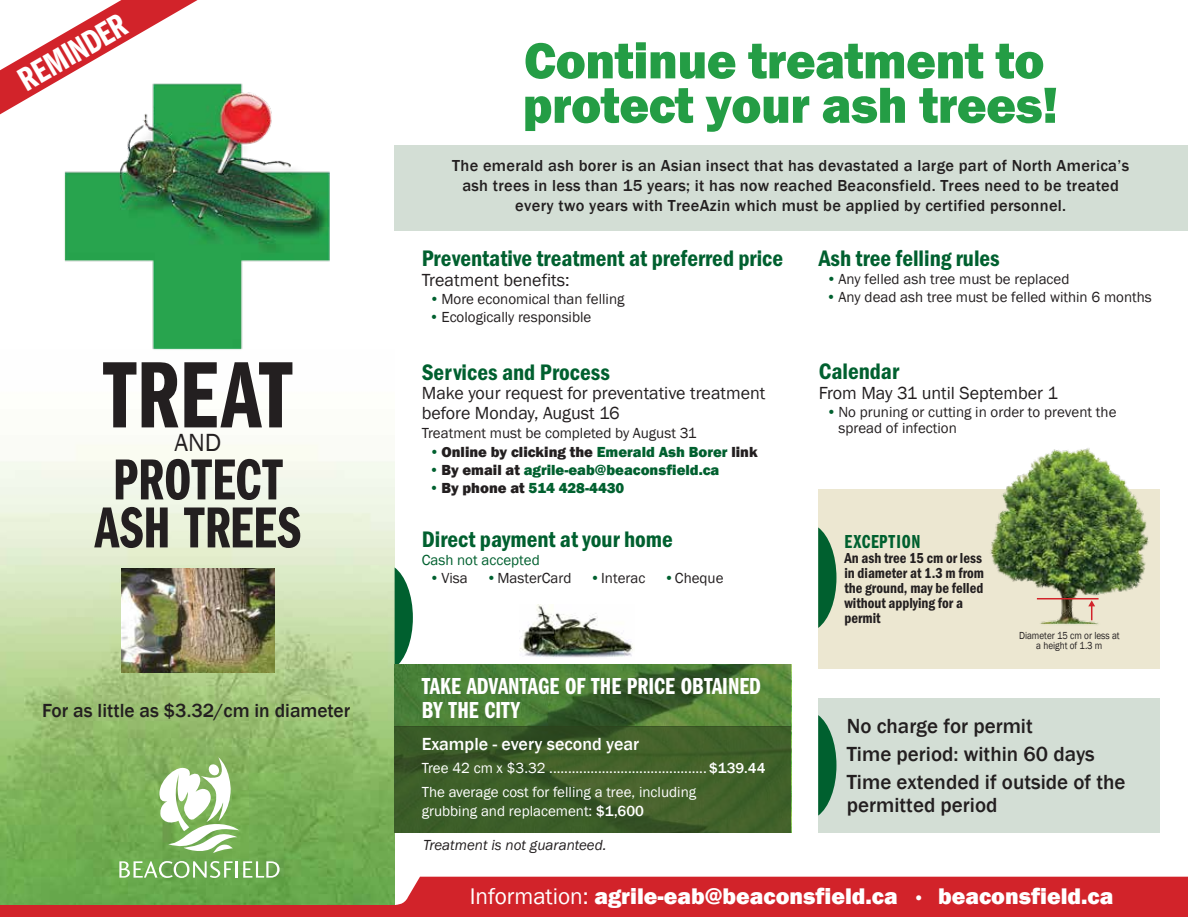
<style>
.page{position:relative;width:1188px;height:917px;background:#fff}
.page>*{position:absolute;margin:0;border:0;box-sizing:border-box;transform-origin:0 0}
.t1{font:97.65px "Franklin Gothic URW Com Dem";color:#231f20;scale:.95 1}
.t2{font:59.85px/48px "Franklin Gothic URW Com Dem";color:#231f20;text-align:center;scale:.95 1}
.t3{font:800 52.5px/44.4px "Franklin Gothic";letter-spacing:-.01em;color:#249d45}
.t4{font:34.5px "Franklin Gothic URW Com Dem";color:#fff}
.t5{font:25.5px "Franklin Gothic";color:#231f20}
.t6{font:24px/24px "Franklin Gothic URW Com Dem";color:#fff}
.t7{font:23.25px "Franklin Gothic URW Con Dem";color:#00602f}
.t8{font:800 23.25px "Franklin Gothic";color:#fff}
.t9{font:500 21px/28.2px "Franklin Gothic";color:#231f20}
.t10{font:500 19.5px "Franklin Gothic";color:#231f20}
.t11{font:19.5px "Franklin Gothic URW Com Dem";letter-spacing:.04em;color:#00602f}
.t12{font:18px/19.5px "Franklin Gothic";color:#231f20}
.t13{font:500 18px "Franklin Gothic";color:#fff}
.t14{font:500 16.35px/19.6px "Franklin Gothic";letter-spacing:.02em;color:#231f20;text-align:center}
.t15{font:15px/16.5px "Franklin Gothic";color:#231f20}
.t16{font:15px/24px "Franklin Gothic";color:#fff}
.t17{font:15px/15px "Franklin Gothic URW Con Dem";color:#231f20}
.t18{font:800 15px "Franklin Gothic";color:#00602f}
.t19{font:800 15px "Franklin Gothic";color:#231f20}
.t20{font:italic 15px "Franklin Gothic";color:#231f20}
.t21{font:15px "Franklin Gothic";color:#00602f}
.t22{font:10.5px/10.5px "Franklin Gothic";letter-spacing:-.005em;color:#231f20;text-align:center;scale:.88 1}
.s1{font-weight:500;color:#00602f}
.s2{color:#00602f}
.s3{font-weight:500}
.s4{color:#231f20}
.s5{font-weight:400}
.s6{font-size:18px}
</style>
<div class="page">
<div style="left:818px;top:698px;width:342px;height:134px;background:#d3ded5"></div>
<div style="left:818px;top:489px;width:342px;height:179px;background:#ece7d1"></div>
<img style="left:0;top:444px;width:395px;height:461px">
<img style="left:64px;top:83px;width:332px;height:267px">
<svg style="left:0;top:0;width:198px;height:114px"></svg>
<img style="left:121px;top:568px;width:154px;height:105px">
<svg style="left:119px;top:757px;width:161px;height:121px"></svg>
<div style="left:0;top:905px;width:400px;height:12px;background:#d2232a"></div>
<div style="left:394px;top:145px;width:794px;height:85px;background:#d3ded5"></div>
<img style="left:520px;top:604px;width:113px;height:54px">
<svg style="left:395px;top:568px;width:18px;height:96px"></svg>
<svg style="left:818px;top:527px;width:18px;height:101px"></svg>
<svg style="left:818px;top:715px;width:18px;height:101px"></svg>
<svg style="left:395px;top:726px;width:396px;height:106px;background:#3d5c28"></svg>
<svg style="left:395px;top:664px;width:396px;height:62px;background:#487734"></svg>
<img style="left:990px;top:448px;width:159px;height:177px">
<div style="left:396px;top:877px;width:792px;height:40px;background:#d2232a"></div>
<hr style="left:1037px;top:598px;width:62px;height:1px;background:#d2232a">
<svg style="left:1088px;top:600px;width:7px;height:20px"></svg>
<h3 class="t4" style="left:9px;top:61px;width:121px;rotate:-30deg">REMINDER</h3>
<h1 class="t1" style="left:103px;top:327px;width:201px">TREAT</h1>
<h3 class="t5" style="left:174px;top:427px;width:48px">AND</h3>
<h2 class="t2" style="left:95px;top:452px;width:218px">PROTECT<br>ASH TREES</h2>
<h3 class="t10" style="left:42px;top:698px;width:310px">For as little as $3.32/cm in diameter</h3>
<h3 class="t3" style="left:523px;top:38px;width:537px">Continue treatment to protect your ash trees!</h3>
<p class="t14" style="left:452px;top:156px;width:678px">The emerald ash borer is an Asian insect that has devastated a large part of North America’s ash trees in less than 15 years; it has now reached Beaconsfield. Trees need to be treated every two years with TreeAzin which must be applied by certified personnel.</p>
<h3 class="t7" style="left:422px;top:243px;width:363px">Preventative treatment at preferred price</h3>
<p class="t12" style="left:422px;top:270px;width:149px">Treatment benefits:</p>
<p class="t15" style="left:429px;top:291px;width:197px"><span class="s1">•</span> More economical than felling</p>
<p class="t15" style="left:429px;top:309px;width:164px"><span class="s1">•</span> Ecologically responsible</p>
<h3 class="t7" style="left:422px;top:356px;width:190px">Services and Process</h3>
<p class="t12" style="left:422px;top:384px;width:345px">Make your request for preventative treatment before Monday, August 16</p>
<p class="t15" style="left:422px;top:425px;width:276px">Treatment must be completed by August 31</p>
<p class="t19" style="left:429px;top:442px;width:330px"><span class="s1">•</span> Online by clicking the <span class="s2">Emerald Ash Borer</span> link</p>
<p class="t18" style="left:429px;top:460px;width:292px"><span class="s3">•</span> <span class="s4">By email at</span> agrile-eab@beaconsfield.ca</p>
<p class="t18" style="left:429px;top:478px;width:197px"><span class="s3">•</span> <span class="s4">By phone at</span> 514 428-4430</p>
<h3 class="t7" style="left:422px;top:523px;width:253px">Direct payment at your home</h3>
<p class="t21" style="left:422px;top:550px;width:119px">Cash not accepted</p>
<p class="t15" style="left:429px;top:570px;width:40px"><span class="s1">•</span> Visa</p>
<p class="t15" style="left:487px;top:570px;width:238px"><span class="s1">•</span>MasterCard <span class="s1">•</span>Interac <span class="s1">•</span>Cheque</p>
<h3 class="t7" style="left:819px;top:242px;width:183px">Ash tree felling rules</h3>
<p class="t15" style="left:826px;top:271px;width:245px"><span class="s1">•</span> Any felled ash tree must be replaced</p>
<p class="t15" style="left:826px;top:289px;width:327px"><span class="s1">•</span> Any dead ash tree must be felled within 6 months</p>
<h3 class="t7" style="left:819px;top:356px;width:82px">Calendar</h3>
<p class="t12" style="left:819px;top:383px;width:241px">From May 31 until September 1</p>
<p class="t15" style="left:838px;top:404px;width:280px;text-indent:-12px"><span class="s1">•</span> No pruning or cutting in order to prevent the spread of infection</p>
<h3 class="t11" style="left:844px;top:528px;width:77px">EXCEPTION</h3>
<p class="t17" style="left:844px;top:550px;width:141px">An ash tree 15 cm or less in diameter at 1.3 m from the ground, may be felled without applying for a permit</p>
<h3 class="t6" style="left:422px;top:672px;width:341px">TAKE ADVANTAGE OF THE PRICE OBTAINED<br>BY THE CITY</h3>
<p class="t13" style="left:422px;top:733px;width:219px">Example - every second year</p>
<p class="t16" style="left:422px;top:756px;width:345px">Tree 42 cm x $3.32 .......................................... <span class="s3">$139.44<br></span>The average cost for felling a tree, including</p>
<p class="t16" style="left:422px;top:799px;width:224px">grubbing and replacement: <span class="s3">$1,600</span></p>
<p class="t20" style="left:423px;top:835px;width:185px">Treatment is not guaranteed.</p>
<p class="t22" style="left:1019px;top:630px;width:116px">Diameter 15 cm or less at a height of 1.3 m</p>
<h3 class="t9" style="left:847px;top:712px;width:280px">No charge for permit<br>Time period: within 60 days<br>Time extended if outside of the</h3>
<h3 class="t9" style="left:847px;top:791px;width:152px">permitted period</h3>
<h3 class="t8" style="left:470px;top:881px;width:645px"><span class="s5">Information:</span> agrile-eab@beaconsfield.ca <span class="s6">•</span> beaconsfield.ca</h3>
</div>
